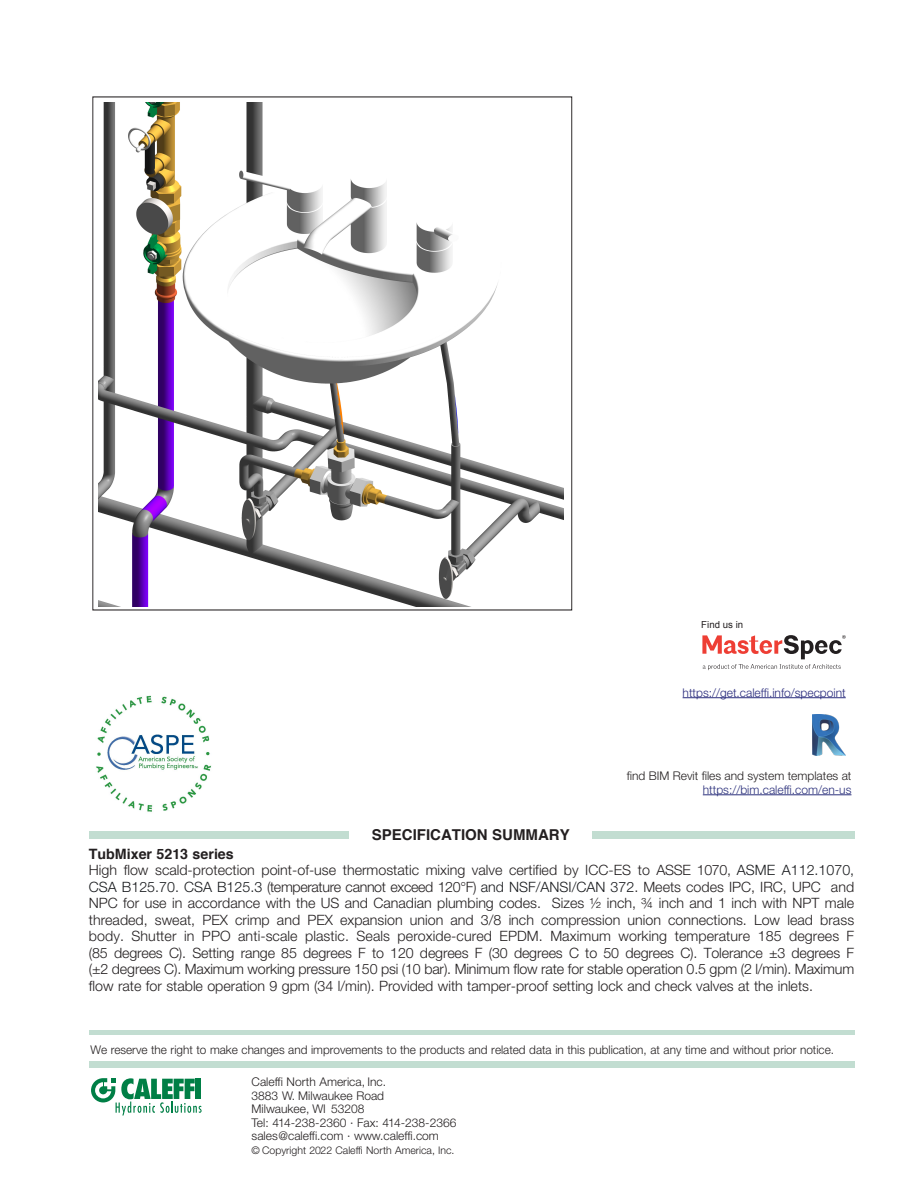
<style>
.page{position:relative;width:918px;height:1188px;background:#fff}
.page>*{position:absolute;margin:0;border:0;box-sizing:border-box;transform-origin:0 0}
.Normale{font:700 15px "Helvetica";color:#231f20}
.Normale-2{font:300 14.25px/16.5px "Helvetica Neue LT Std";letter-spacing:-.01em;color:#231f20;text-align:justify}
.Normale-3{font:700 14.25px "Helvetica";color:#231f20}
.Normale-4{font:300 12px/13.5px "Helvetica Neue LT Std";color:#231f20;text-align:right}
.Address_Back{font:300 12px/13.5px "Helvetica Neue LT Std";color:#231f20}
.t1{font:300 12px "Helvetica Neue LT Std";color:#2a2c7d}
.Address_Back-2{font:300 10.5px "Helvetica Neue LT Std";color:#231f20}
.t2{font:9.6px "Arial";color:#231f20}
.s1{color:#2c317c}
.s2{color:#191b1e}
</style>
<div class="page">
<hr style="left:89px;top:1031px;width:765px;height:4px;background:#c2ddd1">
<div style="left:89px;top:831px;width:765px;height:8px;background:#c2ddd1"></div>
<div style="left:350px;top:828px;width:242px;height:14px;background:#fff"></div>
<svg style="left:91px;top:1078px;width:111px;height:37px"></svg>
<div style="left:89px;top:1061px;width:765px;height:6px;background:#c2ddd1"></div>
<svg style="left:702px;top:635px;width:144px;height:35px"></svg>
<hr style="left:683px;top:697px;width:163px;height:1px;background:#2a2c7d">
<hr style="left:703px;top:795px;width:148px;height:1px;background:#2c317c">
<img style="left:813px;top:715px;width:33px;height:40px">
<img style="left:96px;top:695px;width:115px;height:117px">
<img style="left:98px;top:102px;width:466px;height:505px">
<p class="t2" style="left:701px;top:618px;width:43px">Find us in</p>
<p class="t1" style="left:683px;top:685px;width:165px">https://get.caleffi.info/specpoint</p>
<p class="Normale" style="left:372px;top:826px;width:199px">SPECIFICATION SUMMARY</p>
<p class="Normale-4" style="left:627px;top:769px;width:226px">find BIM Revit files and system templates at <span class="s1">https://bim.caleffi.com/en-us</span></p>
<p class="Normale-3" style="left:89px;top:845px;width:146px">TubMixer 5213 series</p>
<p class="Normale-2" style="left:89px;top:862px;width:767px">High flow scald-protection point-of-use thermostatic mixing valve certified by ICC-ES to ASSE 1070, <span class="s2">ASME A112.1070, CSA B125.70. CSA B125.3</span> (temperature cannot exceed 120°F) <span class="s2">and NSF/ANSI/CAN 372</span>. Meets codes IPC, IRC, UPC and NPC for use in accordance with the US and Canadian plumbing codes. Sizes ½ inch, ¾ inch and 1 inch with NPT male threaded, sweat, PEX crimp and PEX expansion union and 3/8 inch compression union connections. Low lead brass body. Shutter in PPO anti-scale plastic. Seals peroxide-cured EPDM. Maximum working temperature 185 degrees F (85 degrees C). Setting range 85 degrees F to 120 degrees F (30 degrees C to 50 degrees C). Tolerance ±3 degrees F</p>
<p class="Normale-2" style="left:89px;top:961px;width:767px">(±2 degrees C). Maximum working pressure 150 psi (10 bar). Minimum flow rate for stable operation 0.5 gpm (2 l/min). Maximum flow rate for stable operation 9 gpm (34 l/min). Provided with tamper-proof setting lock and check valves at the inlets.</p>
<p class="Normale-4" style="left:90px;top:1043px;width:745px">We reserve the right to make changes and improvements to the products and related data in this publication, at any time and without prior notice.</p>
<p class="Address_Back" style="left:252px;top:1075px;width:206px">Caleffi North America, Inc.<br>3883 W. Milwaukee Road<br>Milwaukee, WI 53208<br>Tel: 414-238-2360 · Fax: 414-238-2366</p>
<p class="Address_Back" style="left:252px;top:1129px;width:189px">sales@caleffi.com · www.caleffi.com</p>
<p class="Address_Back-2" style="left:252px;top:1143px;width:204px">© Copyright 2022 Caleffi North America, Inc.</p>
</div>
